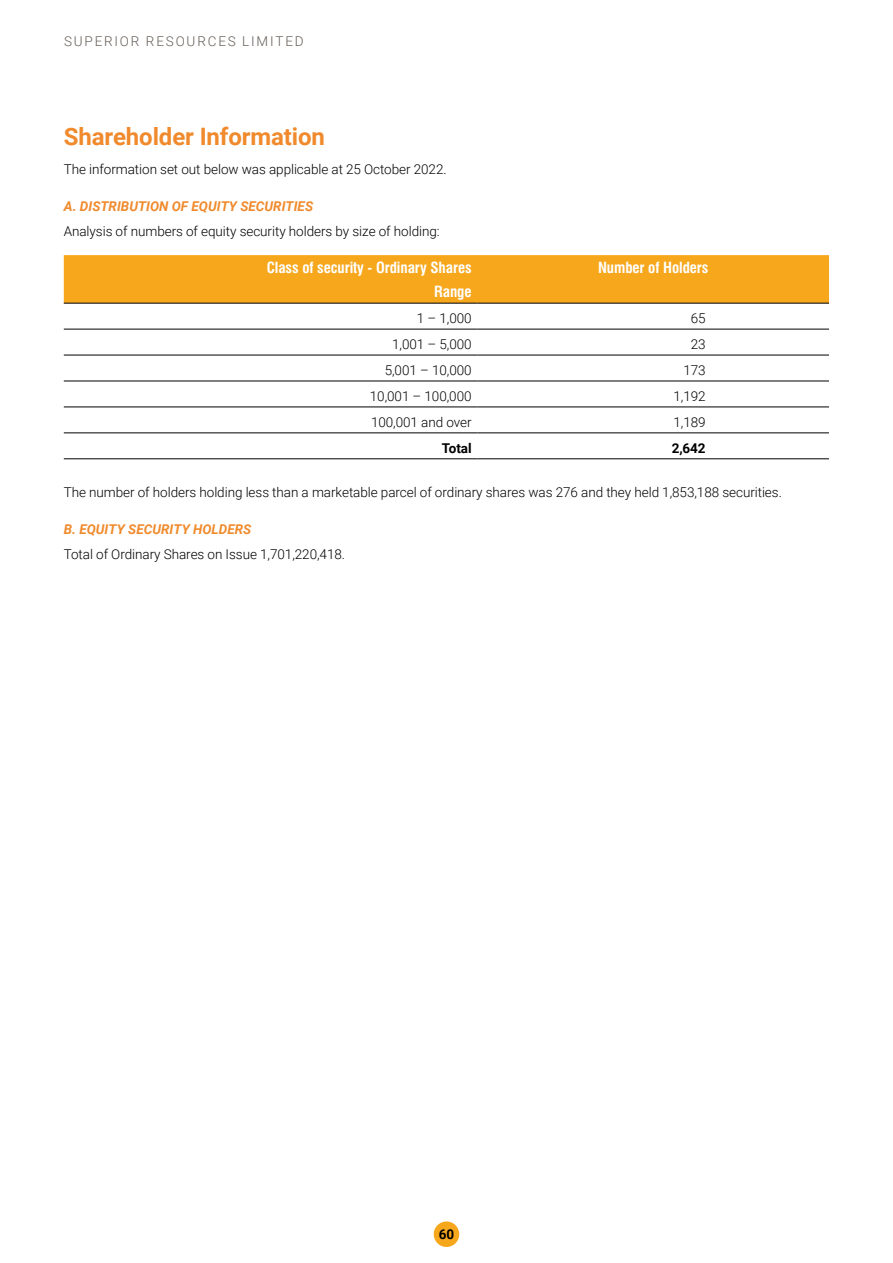
<style>
.page{position:relative;width:893px;height:1263px;background:#fff}
.page>*{position:absolute;margin:0;border:0;box-sizing:border-box;transform-origin:0 0}
.t1{font:700 24px "Roboto";letter-spacing:-.005em;color:#f08a2c}
.t2{font:700 condensed 15px "Swiss 721 BT";letter-spacing:-.005em;color:#fff}
.t3{font:300 13.5px "Roboto";letter-spacing:-.005em;color:#000}
.t4{font:italic 700 13.5px "Roboto";color:#f08a2c}
.t5{font:300 13.5px "Roboto";letter-spacing:.135em;color:#655d57}
.t6{font:700 13.5px "Roboto";letter-spacing:-.005em;color:#000}
</style>
<div class="page">
<div style="left:64px;top:255px;width:765px;height:48px;background:#f7a71c"></div>
<svg style="left:64px;top:328px;width:765px;height:105px"></svg>
<hr style="left:64px;top:329px;width:414px;height:1px;background:#000">
<hr style="left:478px;top:329px;width:351px;height:1px;background:#000">
<hr style="left:64px;top:355px;width:414px;height:1px;background:#000">
<hr style="left:478px;top:355px;width:351px;height:1px;background:#000">
<hr style="left:64px;top:381px;width:414px;height:1px;background:#000">
<hr style="left:478px;top:381px;width:351px;height:1px;background:#000">
<hr style="left:64px;top:407px;width:414px;height:1px;background:#000">
<hr style="left:478px;top:407px;width:351px;height:1px;background:#000">
<hr style="left:64px;top:433px;width:414px;height:1px;background:#000">
<hr style="left:478px;top:433px;width:351px;height:1px;background:#000">
<hr style="left:64px;top:303px;width:414px;height:1px;background:#000">
<hr style="left:478px;top:303px;width:351px;height:1px;background:#000">
<hr style="left:64px;top:458px;width:414px;height:1px;background:#000">
<hr style="left:478px;top:458px;width:351px;height:1px;background:#000">
<div style="left:434px;top:1221px;width:25px;height:26px;background:#f7a71c;border-radius:50%"></div>
<p class="t5" style="left:64px;top:32px;width:241px">SUPERIOR RESOURCES LIMITED</p>
<h1 class="t1" style="left:64px;top:119px;width:263px">Shareholder Information</h1>
<p class="t3" style="left:64px;top:160px;width:384px">The information set out below was applicable at 25 October 2022.</p>
<p class="t4" style="left:64px;top:197px;width:251px">A. DISTRIBUTION OF EQUITY SECURITIES</p>
<p class="t3" style="left:64px;top:222px;width:377px">Analysis of numbers of equity security holders by size of holding:</p>
<p class="t2" style="left:267px;top:259px;width:206px">Class of security - Ordinary Shares</p>
<p class="t2" style="left:598px;top:259px;width:112px">Number of Holders</p>
<p class="t2" style="left:434px;top:283px;width:39px">Range</p>
<p class="t3" style="left:417px;top:309px;width:56px">1 – 1,000</p>
<p class="t3" style="left:691px;top:309px;width:16px">65</p>
<p class="t3" style="left:392px;top:335px;width:81px">1,001 – 5,000</p>
<p class="t3" style="left:691px;top:335px;width:16px">23</p>
<p class="t3" style="left:385px;top:361px;width:88px">5,001 – 10,000</p>
<p class="t3" style="left:683px;top:361px;width:24px">173</p>
<p class="t3" style="left:370px;top:387px;width:103px">10,001 – 100,000</p>
<p class="t3" style="left:673px;top:387px;width:34px">1,192</p>
<p class="t3" style="left:371px;top:413px;width:102px">100,001 and over</p>
<p class="t3" style="left:673px;top:413px;width:34px">1,189</p>
<p class="t6" style="left:442px;top:439px;width:31px">Total</p>
<p class="t6" style="left:672px;top:439px;width:36px">2,642</p>
<p class="t3" style="left:64px;top:482px;width:720px">The number of holders holding less than a marketable parcel of ordinary shares was 276 and they held 1,853,188 securities.</p>
<p class="t4" style="left:64px;top:520px;width:189px">B. EQUITY SECURITY HOLDERS</p>
<p class="t3" style="left:64px;top:545px;width:283px">Total of Ordinary Shares on Issue 1,701,220,418.</p>
<p class="t6" style="left:439px;top:1225px;width:17px">60</p>
</div>
